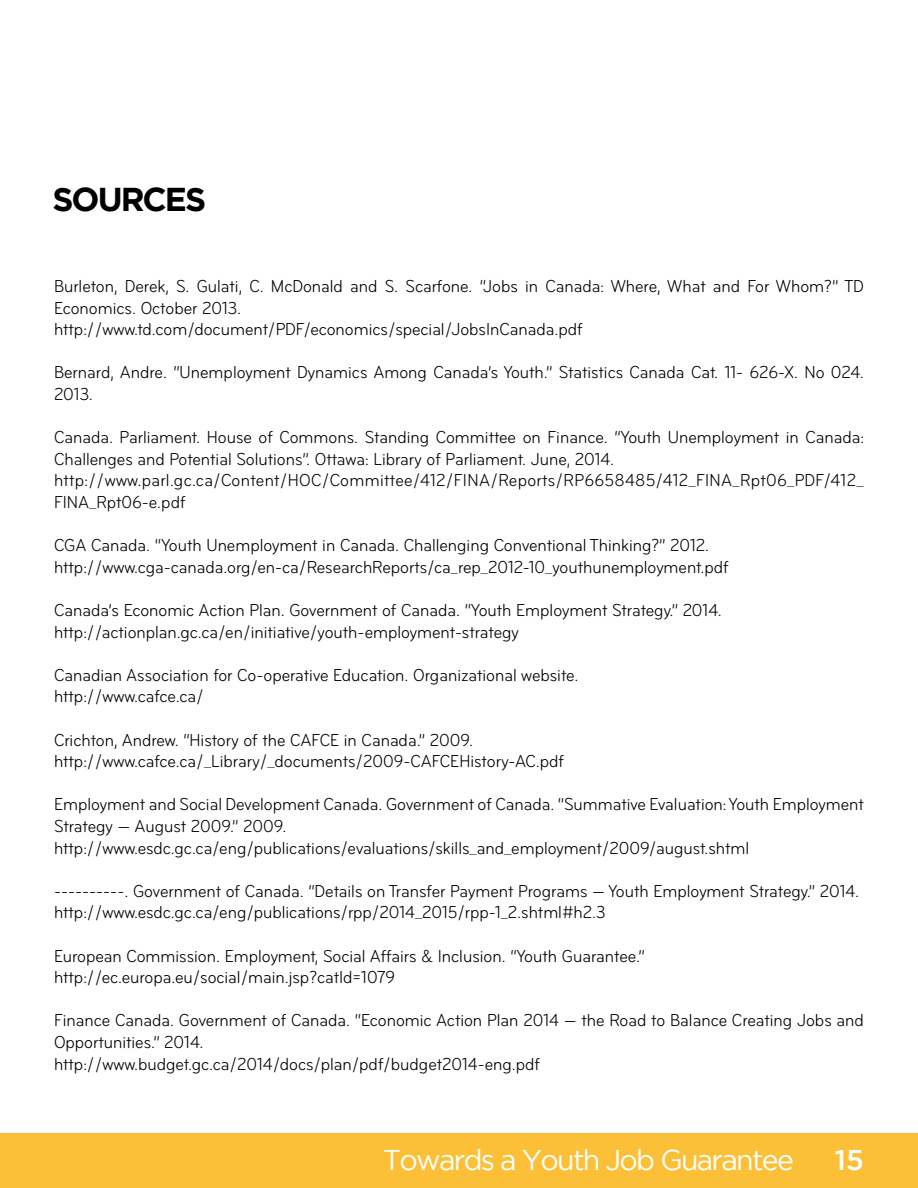
<style>
.page{position:relative;width:918px;height:1188px;background:#fff}
.page>*{position:absolute;margin:0;border:0;box-sizing:border-box;transform-origin:0 0}
.t1{font:700 33px "Gotham";letter-spacing:-.06em;color:#000}
.t2{font:28.5px "Gotham";letter-spacing:-.06em;color:#fff}
.t3{font:500 28.5px "Gotham";color:#fff}
.t4{font:condensed 18px/21.6px "Bryant";color:#000}
</style>
<div class="page">
<div style="left:0;top:1134px;width:918px;height:54px;background:#fbc037"></div>
<h1 class="t1" style="left:52px;top:180px;width:155px">SOURCES</h1>
<p class="t4" style="left:54px;top:276px;width:811px">Burleton, Derek, S. Gulati, C. McDonald and S. Scarfone. “Jobs in Canada: Where, What and For Whom?” TD<br>Economics. October 2013.<br>http://www.td.com/document/PDF/economics/special/JobsInCanada.pdf</p>
<p class="t4" style="left:54px;top:362px;width:811px">Bernard, Andre. “Unemployment Dynamics Among Canada’s Youth.” Statistics Canada Cat. 11- 626-X. No 024.<br>2013.</p>
<p class="t4" style="left:54px;top:427px;width:812px">Canada. Parliament. House of Commons. Standing Committee on Finance. “Youth Unemployment in Canada:<br>Challenges and Potential Solutions”. Ottawa: Library of Parliament. June, 2014. http://www.parl.gc.ca/Content/HOC/Committee/412/FINA/Reports/RP6658485/412_FINA_Rpt06_PDF/412_ FINA_Rpt06-e.pdf</p>
<p class="t4" style="left:54px;top:535px;width:676px">CGA Canada. “Youth Unemployment in Canada. Challenging Conventional Thinking?” 2012. http://www.cga-canada.org/en-ca/ResearchReports/ca_rep_2012-10_youthunemployment.pdf</p>
<p class="t4" style="left:54px;top:600px;width:669px">Canada’s Economic Action Plan. Government of Canada. “Youth Employment Strategy.” 2014. http://actionplan.gc.ca/en/initiative/youth-employment-strategy</p>
<p class="t4" style="left:54px;top:664px;width:526px">Canadian Association for Co-operative Education. Organizational website. http://www.cafce.ca/</p>
<p class="t4" style="left:54px;top:729px;width:512px">Crichton, Andrew. “History of the CAFCE in Canada.” 2009. http://www.cafce.ca/_Library/_documents/2009-CAFCEHistory-AC.pdf</p>
<p class="t4" style="left:54px;top:794px;width:811px">Employment and Social Development Canada. Government of Canada. “Summative Evaluation: Youth Employment<br>Strategy — August 2009.” 2009. http://www.esdc.gc.ca/eng/publications/evaluations/skills_and_employment/2009/august.shtml</p>
<p class="t4" style="left:54px;top:880px;width:807px">----------. Government of Canada. “Details on Transfer Payment Programs — Youth Employment Strategy.” 2014. http://www.esdc.gc.ca/eng/publications/rpp/2014_2015/rpp-1_2.shtml#h2.3</p>
<p class="t4" style="left:54px;top:945px;width:592px">European Commission. Employment, Social Affairs &amp; Inclusion. “Youth Guarantee.” http://ec.europa.eu/social/main.jsp?catId=1079</p>
<p class="t4" style="left:54px;top:1010px;width:811px">Finance Canada. Government of Canada. “Economic Action Plan 2014 — the Road to Balance Creating Jobs and<br>Opportunities.” 2014.<br>http://www.budget.gc.ca/2014/docs/plan/pdf/budget2014-eng.pdf</p>
<h2 class="t2" style="left:383px;top:1144px;width:413px">Towards a Youth Job Guarantee</h2>
<h2 class="t3" style="left:835px;top:1144px;width:31px">15</h2>
</div>
